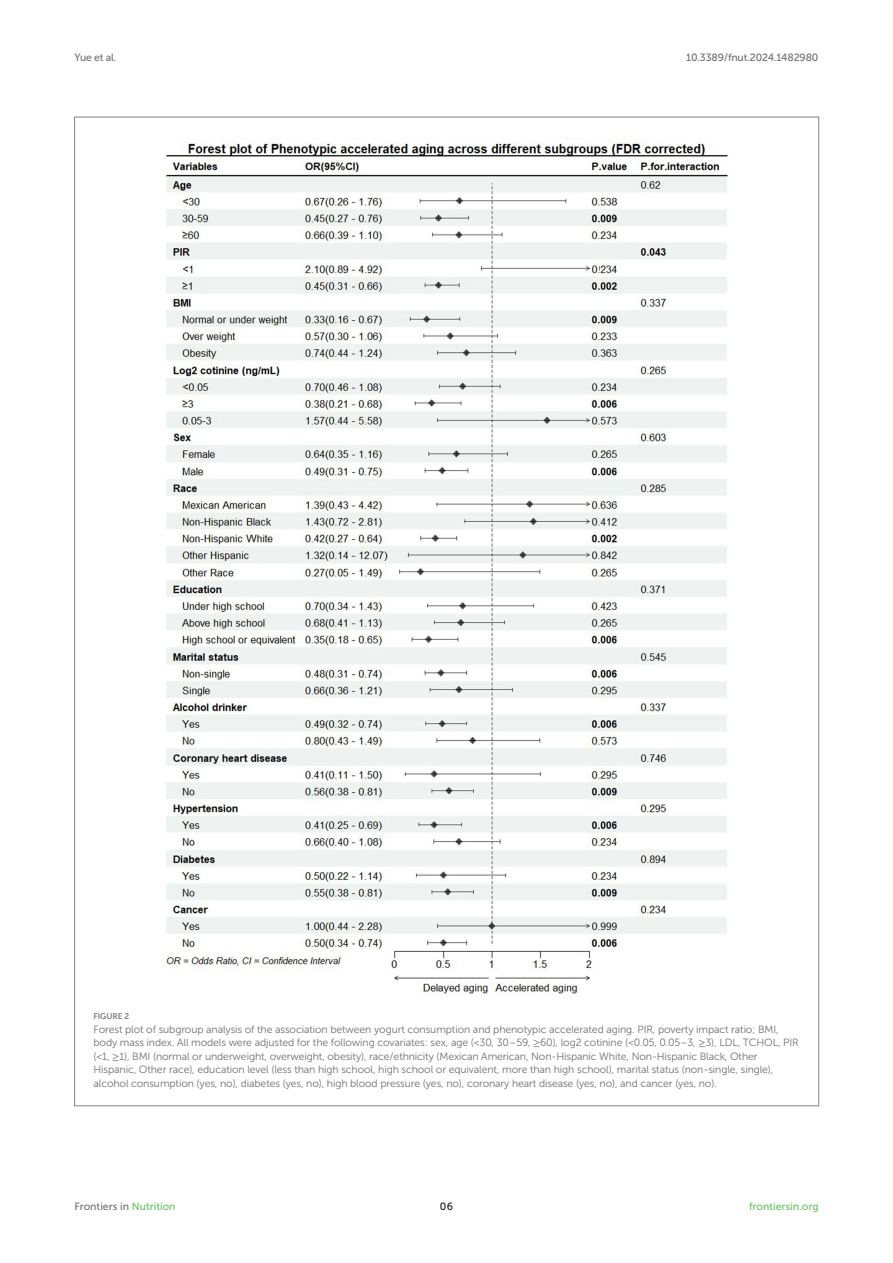
<style>
.page{position:relative;width:893px;height:1263px;background:#fff}
.page>*{position:absolute;margin:0;border:0;box-sizing:border-box;transform-origin:0 0}
.FIG_LEG{font:10.5px/13.5px "Museo Sans 300";letter-spacing:-.01em;color:#706f70}
.t1{font:10.5px "Museo Sans 500";letter-spacing:-.015em;color:#706f70}
.t2{font:10.5px "Museo Sans 500";color:#65c161}
.t3{font:10.5px "Museo Sans 500";color:#1b1c1b}
.FIG_HD{font:8.25px "Museo Sans 700";letter-spacing:-.01em;color:#7e7f7f}
.s1{font-family:"STIX General"}
.s2{color:#65c161}
</style>
<div class="page">
<img style="left:161px;top:138px;width:567px;height:858px">
<p class="t1" style="left:74px;top:51px;width:44px">Yue et al.</p>
<p class="t1" style="left:686px;top:51px;width:134px">10.3389/fnut.2024.1482980</p>
<p class="FIG_HD" style="left:94px;top:1012px;width:37px">FIGURE 2</p>
<p class="FIG_LEG" style="left:94px;top:1022px;width:707px">Forest plot of subgroup analysis of the association between yogurt consumption and phenotypic accelerated aging. PIR, poverty impact ratio; BMI, body mass index. All models were adjusted for the following covariates: sex, age (&lt;30, 30–59, <span class="s1">≥</span>60), log2 cotinine (&lt;0.05, 0.05–3, <span class="s1">≥</span>3), LDL, TCHOL, PIR (&lt;1, <span class="s1">≥</span>1), BMI (normal or underweight, overweight, obesity), race/ethnicity (Mexican American, Non-Hispanic White, Non-Hispanic Black, Other Hispanic, Other race), education level (less than high school, high school or equivalent, more than high school), marital status (non-single, single), alcohol consumption (yes, no), diabetes (yes, no), high blood pressure (yes, no), coronary heart disease (yes, no), and cancer (yes, no).</p>
<p class="t1" style="left:74px;top:1200px;width:103px">Frontiers in <span class="s2">Nutrition</span></p>
<p class="t3" style="left:440px;top:1200px;width:15px">06</p>
<p class="t2" style="left:749px;top:1200px;width:71px">frontiersin.org</p>
</div>
